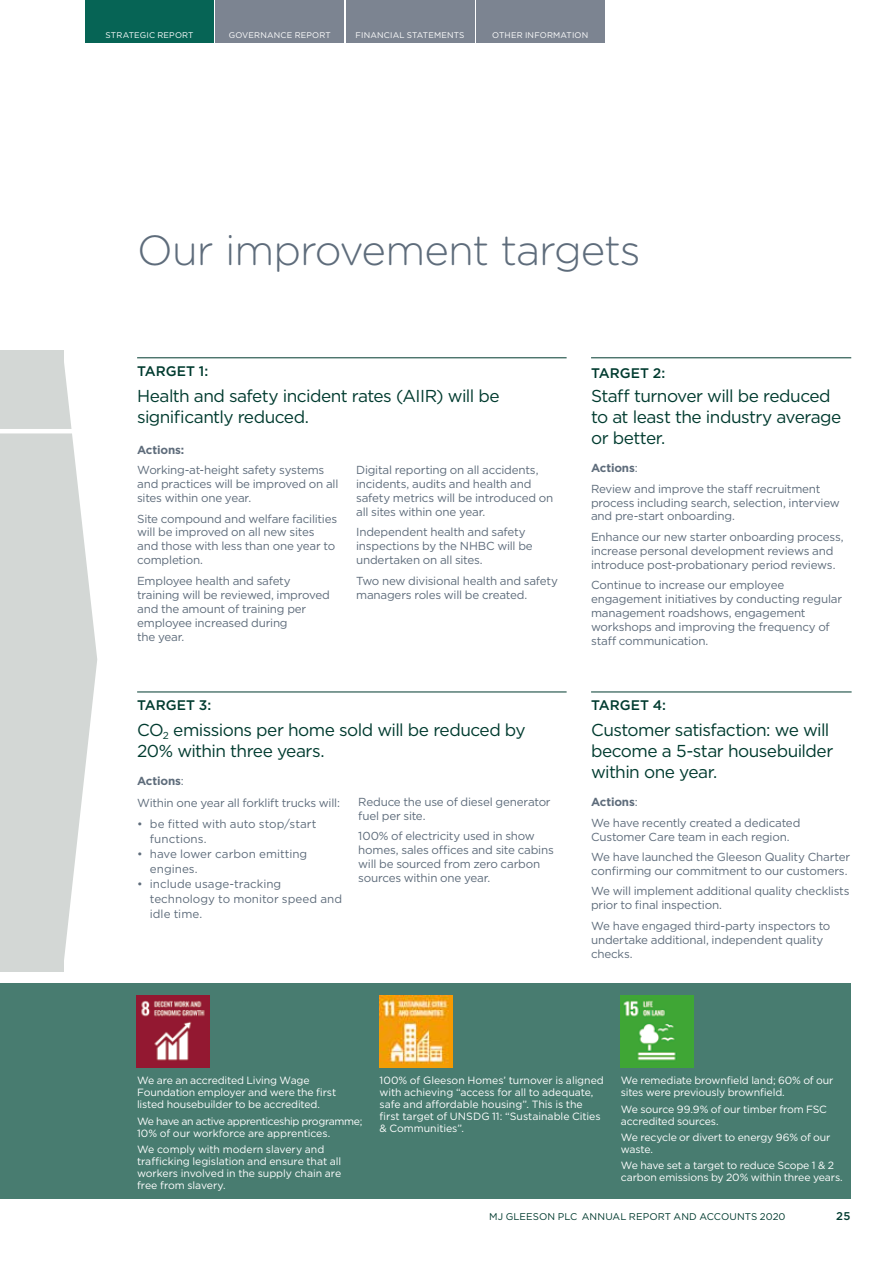
<style>
.page{position:relative;width:893px;height:1263px;background:#fff}
.page>*{position:absolute;margin:0;border:0;box-sizing:border-box;transform-origin:0 0}
.t1{font:300 42px "Gotham Rounded";letter-spacing:-.025em;color:#5e6c7b}
.t2{font:17.25px/21px "Gotham";letter-spacing:-.03em;color:#003b2f}
.t3{font:500 13.8px "Gotham";letter-spacing:-.005em;color:#003b2f}
.t4{font:11.7px/14px "Gotham";letter-spacing:-.015em;color:#5e6c7b}
.t5{font:11.7px/15px "Gotham";letter-spacing:.005em;color:#5e6c7b}
.t6{font:700 11.7px "Gotham";letter-spacing:-.01em;color:#5e6c7b}
.t7{font:500 11.25px "Gotham";color:#003b2f}
.t8{font:10.5px/12px "Gotham";letter-spacing:-.01em;color:#fff}
.t9{font:10.5px/12px "Gotham";letter-spacing:-.03em;color:#fff}
.t10{font:9.75px "Gotham";letter-spacing:.005em;color:#003b2f}
.t11{font:8.25px "Gotham";letter-spacing:.025em;color:#fff}
.s1{font-weight:700}
</style>
<div class="page">
<div style="left:0;top:350px;width:64px;height:622px;background:#d3d7d5"></div>
<svg style="left:63px;top:364px;width:34px;height:594px"></svg>
<div style="left:0;top:983px;width:851px;height:216px;background:#487c70"></div>
<div style="left:476px;top:0;width:129px;height:43px;background:#7c8491"></div>
<div style="left:85px;top:0;width:129px;height:43px;background:#066455"></div>
<div style="left:215px;top:0;width:129px;height:43px;background:#7c8491"></div>
<div style="left:346px;top:0;width:129px;height:43px;background:#7c8491"></div>
<hr style="left:0;top:429px;width:85px;height:4px;background:#fff">
<img style="left:380px;top:995px;width:73px;height:73px">
<img style="left:136px;top:995px;width:73px;height:73px">
<img style="left:621px;top:995px;width:73px;height:73px">
<hr style="left:591px;top:357px;width:260px;height:1px;background:#003b2f">
<hr style="left:137px;top:357px;width:430px;height:1px;background:#003b2f">
<hr style="left:137px;top:692px;width:430px;height:1px;background:#003b2f">
<hr style="left:591px;top:692px;width:261px;height:1px;background:#003b2f">
<p class="t11" style="left:105px;top:30px;width:12px">Strategic</p>
<p class="t11" style="left:157px;top:30px;width:13px">Report</p>
<p class="t11" style="left:229px;top:30px;width:27px">Governance</p>
<p class="t11" style="left:295px;top:30px;width:13px">Report</p>
<p class="t11" style="left:356px;top:30px;width:7px">Financial</p>
<p class="t11" style="left:407px;top:30px;width:13px">Statements</p>
<p class="t11" style="left:492px;top:30px;width:55px">Other In formation</p>
<h1 class="t1" style="left:137px;top:222px;width:505px">Our improvement targets</h1>
<p class="t3" style="left:137px;top:362px;width:73px">TARGET 1:</p>
<h2 class="t2" style="left:137px;top:385px;width:364px">H ealth and safety incident rates (AIIR) will be significantly reduced.</h2>
<p class="t6" style="left:137px;top:442px;width:49px">Actions:</p>
<p class="t4" style="left:137px;top:463px;width:203px">Working-at-height safety systems and practices will be improved on all sites within one year.</p>
<p class="t4" style="left:137px;top:511px;width:201px">Site compound and welfare facilities will be improved on all new sites and those with less than one year to completion.</p>
<p class="t4" style="left:137px;top:573px;width:194px">Employee health and safety training will be reviewed, improved and the amount of training per employee increased during<br>the year.</p>
<p class="t4" style="left:356px;top:463px;width:199px">Digital reporting on all accidents, incidents, audits and health and safety metrics will be introduced on all sites within one year.</p>
<p class="t4" style="left:356px;top:525px;width:178px">Independent health and safety inspections by the NH BC will be undertaken on all sites.</p>
<p class="t4" style="left:356px;top:573px;width:203px">Two new divisional health and safety managers roles will be created.</p>
<p class="t3" style="left:137px;top:696px;width:76px">TARGET 3:</p>
<h2 class="t2" style="left:137px;top:719px;width:390px">CO<sub>2</sub> emissions per home sold will be reduced by<br>20% within three years.</h2>
<p class="t4" style="left:137px;top:770px;width:204px;line-height:21.5px"><span class="s1">Actions</span>:<br>Within one year all forklift trucks will:</p>
<p class="t5" style="left:150px;top:816px;width:168px;text-indent:-13px">• be fitted with auto stop/start functions.</p>
<p class="t4" style="left:150px;top:846px;width:159px;line-height:15px;text-indent:-13px">• have lower carbon emitting engines.</p>
<p class="t4" style="left:150px;top:876px;width:194px;line-height:15px;text-indent:-13px">• include usage-tracking technology to monitor speed and idle time.</p>
<p class="t4" style="left:358px;top:794px;width:194px">Reduce the use of diesel generator fuel per site.</p>
<p class="t4" style="left:358px;top:829px;width:197px">100% of electricity used in show homes, sales offices and site cabins will be sourced from zero carbon sources within one year.</p>
<p class="t3" style="left:591px;top:364px;width:76px">TARGET 2:</p>
<h2 class="t2" style="left:591px;top:385px;width:252px">Staff turnover will be reduced to at least the industry average or better.</h2>
<p class="t4" style="left:591px;top:458px;width:231px;line-height:20.4px"><span class="s1">Actions</span>:<br>Review and improve the staff recruitment</p>
<p class="t4" style="left:591px;top:495px;width:250px">process including search, selection, interview and pre-start onboarding.</p>
<p class="t4" style="left:591px;top:529px;width:254px">Enhance our new starter onboarding process, increase personal development reviews and introduce post-probationary period reviews.</p>
<p class="t4" style="left:591px;top:578px;width:253px">Continue to increase our employee engagement initiatives by conducting regular management roadshows, engagement workshops and improving the frequency of staff communication.</p>
<p class="t3" style="left:591px;top:696px;width:76px">TARGET 4:</p>
<h2 class="t2" style="left:591px;top:719px;width:244px">Customer satisfaction: we will become a 5-star housebuilder within one year.</h2>
<p class="t4" style="left:591px;top:792px;width:211px;line-height:20.4px"><span class="s1">Actions</span>:<br>We have recently created a dedicated</p>
<p class="t4" style="left:591px;top:826px;width:261px;line-height:20.4px">Customer Care team in each region.<br>We have launched the Gleeson Quality Charter</p>
<p class="t4" style="left:591px;top:860px;width:260px;line-height:20.4px">confirming our commitment to our customers.<br>We will implement additional quality checklists</p>
<p class="t4" style="left:591px;top:895px;width:241px;line-height:20.4px">prior to final inspection.<br>We have engaged third-party inspectors to</p>
<p class="t4" style="left:591px;top:932px;width:234px">undertake additional, independent quality checks.</p>
<p class="t8" style="left:137px;top:1074px;width:201px">We are an accredited Living Wage<br>Foundation employer and were the first listed housebuilder to be accredited.</p>
<p class="t9" style="left:137px;top:1114px;width:227px">We have an active apprenticeship programme;<br>10% of our workforce are apprentices.</p>
<p class="t8" style="left:137px;top:1143px;width:206px">We comply with modern slavery and trafficking legislation and ensure that all workers involved in the supply chain are free from slavery.</p>
<p class="t8" style="left:379px;top:1074px;width:226px">100% of Gleeson Homes’ turnover is aligned with achieving “access for all to adequate, safe and affordable housing”. This is the first target of UNSDG 11: “Sustainable Cities &amp; Communities”.</p>
<p class="t8" style="left:621px;top:1074px;width:214px">We remediate brownfield land; 60% of our sites were previously brownfield.</p>
<p class="t8" style="left:621px;top:1102px;width:208px">We source 99.9% of our timber from FSC accredited sources.</p>
<p class="t8" style="left:621px;top:1131px;width:211px">We recycle or divert to energy 96% of our waste.</p>
<p class="t8" style="left:621px;top:1159px;width:223px">We have set a target to reduce Scope 1 &amp; 2 carbon emissions by 20% within three years.</p>
<p class="t10" style="left:489px;top:1211px;width:32px">MJ Gleeson</p>
<p class="t10" style="left:558px;top:1211px;width:40px">PLC Annual</p>
<p class="t10" style="left:629px;top:1211px;width:15px">Report</p>
<p class="t10" style="left:674px;top:1211px;width:9px">and</p>
<p class="t10" style="left:699px;top:1211px;width:16px">Accounts</p>
<p class="t10" style="left:760px;top:1211px;width:27px">2020</p>
<p class="t7" style="left:836px;top:1209px;width:16px">25</p>
</div>
